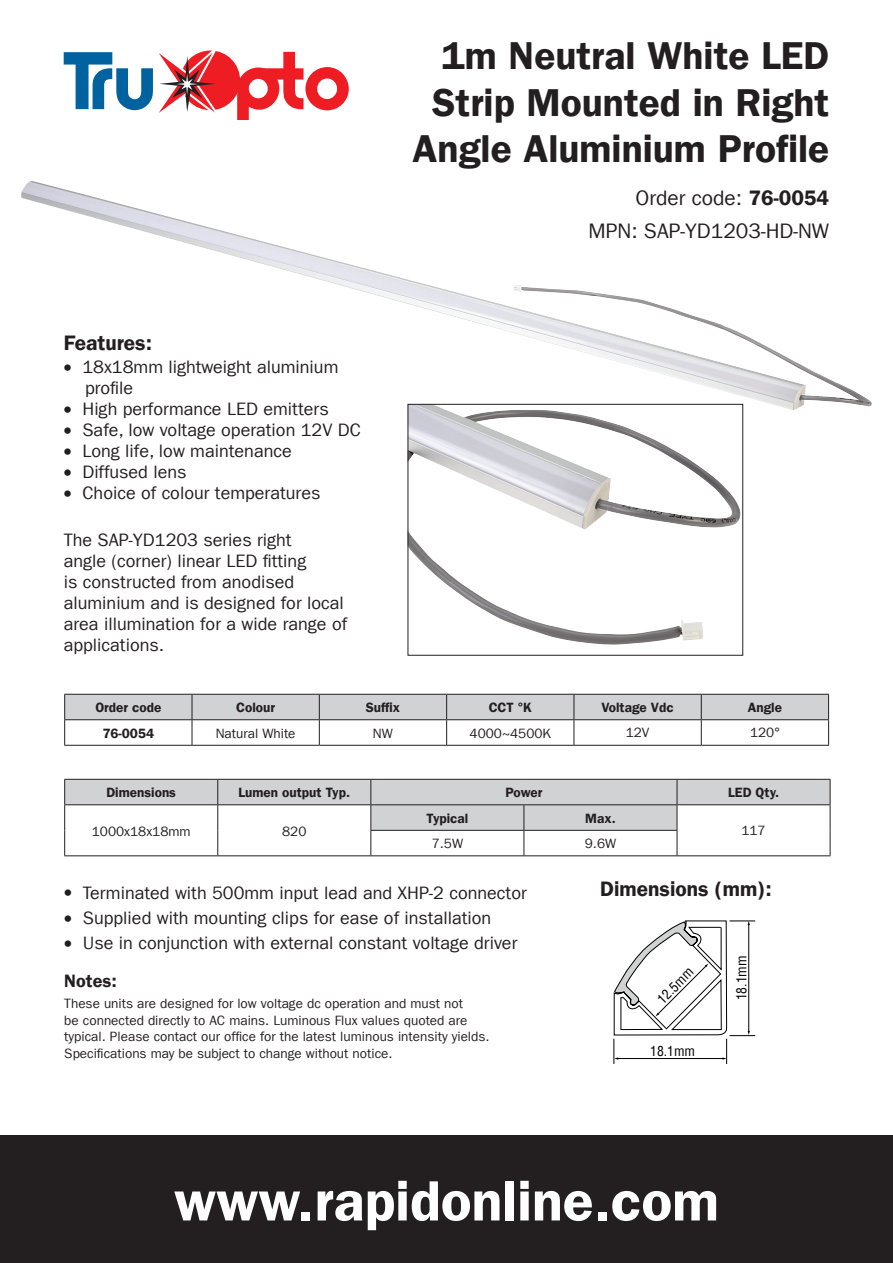
<style>
.page{position:relative;width:893px;height:1263px;background:#fff}
.page>*{position:absolute;margin:0;border:0;box-sizing:border-box;transform-origin:0 0}
.t1{font:57px "Franklin Gothic LT Com Dm";color:#fff}
.t2{font:39px/46.5px "Franklin Gothic LT Com Dm";color:#231f20;text-align:right}
.t3{font:21px/33.8px "Franklin Gothic LT Com";color:#231f20;text-align:right}
.t4{font:21px "Franklin Gothic LT Com Dm";color:#231f20}
.t5{font:18px/21px "Franklin Gothic LT Com";color:#231f20}
.t6{font:18px "Franklin Gothic LT Com Dm";color:#231f20}
.t7{font:13.5px/16.5px "Franklin Gothic LT Com";color:#231f20}
.t8{font:13.5px "Franklin Gothic LT Com Dm";color:#231f20}
.t9{font:condensed 13.5px "Helvetica LT Std";color:#000001}
.s1{font-family:"Times";font-size:22.5px}
.s2{font-family:"Franklin Gothic LT Com Dm"}
</style>
<div class="page">
<div style="left:0;top:1135px;width:893px;height:128px;background:#231f20"></div>
<div style="left:180px;top:51px;width:60px;height:59px;background:#ee1d23;border-radius:50%"></div>
<svg style="left:237px;top:52px;width:112px;height:67px"></svg>
<svg style="left:64px;top:50px;width:164px;height:63px"></svg>
<img style="left:410px;top:410px;width:331px;height:235px">
<img style="left:21px;top:181px;width:851px;height:229px">
<svg style="left:64px;top:694px;width:765px;height:51px"></svg>
<hr style="left:64px;top:745px;width:128px;height:1px;background:#231f20">
<hr style="left:192px;top:745px;width:127px;height:1px;background:#231f20">
<hr style="left:319px;top:745px;width:128px;height:1px;background:#231f20">
<hr style="left:447px;top:745px;width:127px;height:1px;background:#231f20">
<hr style="left:574px;top:745px;width:127px;height:1px;background:#231f20">
<hr style="left:701px;top:745px;width:128px;height:1px;background:#231f20">
<svg style="left:64px;top:779px;width:767px;height:76px"></svg>
<hr style="left:64px;top:855px;width:154px;height:1px;background:#231f20">
<hr style="left:218px;top:855px;width:153px;height:1px;background:#231f20">
<hr style="left:371px;top:855px;width:153px;height:1px;background:#231f20">
<hr style="left:524px;top:855px;width:153px;height:1px;background:#231f20">
<hr style="left:677px;top:855px;width:153px;height:1px;background:#231f20">
<svg style="left:614px;top:920px;width:141px;height:144px"></svg>
<p class="t4" style="left:64px;top:330px;width:90px">Features:</p>
<p class="t5" style="left:85px;top:357px;width:255px;text-indent:-21px"><span class="s1">•</span> 18x18mm lightweight aluminium profile</p>
<p class="t5" style="left:64px;top:399px;width:267px"><span class="s1">•</span> High performance LED emitters</p>
<p class="t5" style="left:64px;top:420px;width:299px"><span class="s1">•</span> Safe, low voltage operation 12V DC</p>
<p class="t5" style="left:64px;top:441px;width:230px"><span class="s1">•</span> Long life, low maintenance</p>
<p class="t5" style="left:64px;top:462px;width:124px"><span class="s1">•</span> Diffused lens</p>
<p class="t5" style="left:64px;top:483px;width:258px"><span class="s1">•</span> Choice of colour temperatures</p>
<p class="t5" style="left:64px;top:529px;width:285px">The SAP-YD1203 series right<br>angle (corner) linear LED fitting<br>is constructed from anodised aluminium and is designed for local area illumination for a wide range of applications.</p>
<h2 class="t2" style="left:413px;top:33px;width:418px">1m Neutral White LED<br>Strip Mounted in Right<br>Angle Aluminium Profile</h2>
<p class="t3" style="left:588px;top:181px;width:242px">Order code: <span class="s2">76-0054<br></span>MPN: SAP-YD1203-HD-NW</p>
<p class="t8" style="left:95px;top:699px;width:67px">Order code</p>
<p class="t8" style="left:236px;top:699px;width:40px">Colour</p>
<p class="t8" style="left:366px;top:699px;width:36px">Suffix</p>
<p class="t8" style="left:489px;top:699px;width:45px">CCT °K</p>
<p class="t8" style="left:602px;top:699px;width:74px">Voltage Vdc</p>
<p class="t8" style="left:748px;top:699px;width:36px">Angle</p>
<p class="t8" style="left:102px;top:726px;width:53px">76-0054</p>
<p class="t7" style="left:216px;top:725px;width:81px">Natural White</p>
<p class="t7" style="left:373px;top:725px;width:21px">NW</p>
<p class="t7" style="left:470px;top:725px;width:83px">4000~4500K</p>
<p class="t7" style="left:626px;top:724px;width:25px">12V</p>
<p class="t7" style="left:750px;top:724px;width:31px">120°</p>
<p class="t8" style="left:106px;top:784px;width:71px">Dimensions</p>
<p class="t8" style="left:238px;top:784px;width:113px">Lumen output Typ.</p>
<p class="t8" style="left:505px;top:784px;width:38px">Power</p>
<p class="t8" style="left:728px;top:784px;width:52px">LED Qty.</p>
<p class="t7" style="left:92px;top:823px;width:100px">1000x18x18mm</p>
<p class="t7" style="left:282px;top:823px;width:26px">820</p>
<p class="t8" style="left:426px;top:810px;width:43px">Typical</p>
<p class="t8" style="left:585px;top:810px;width:32px">Max.</p>
<p class="t7" style="left:741px;top:822px;width:26px">117</p>
<p class="t7" style="left:432px;top:835px;width:33px">7.5W</p>
<p class="t7" style="left:585px;top:835px;width:33px">9.6W</p>
<p class="t5" style="left:64px;top:882px;width:464px"><span class="s1">•</span> Terminated with 500mm input lead and XHP-2 connector</p>
<p class="t5" style="left:64px;top:907px;width:428px"><span class="s1">•</span> Supplied with mounting clips for ease of installation</p>
<p class="t5" style="left:64px;top:933px;width:455px"><span class="s1">•</span> Use in conjunction with external constant voltage driver</p>
<p class="t6" style="left:64px;top:970px;width:54px">Notes:</p>
<p class="t7" style="left:64px;top:995px;width:427px">These units are designed for low voltage dc operation and must not<br>be connected directly to AC mains. Luminous Flux values quoted are typical. Please contact our office for the latest luminous intensity yields.<br>Specifications may be subject to change without notice.</p>
<p class="t4" style="left:600px;top:877px;width:173px">Dimensions (mm):</p>
<p class="t9" style="left:654px;top:995px;width:46px;rotate:-45deg">12.5mm</p>
<p class="t9" style="left:733px;top:1000px;width:46px;rotate:-90deg">18.1mm</p>
<p class="t9" style="left:650px;top:1043px;width:46px">18.1mm</p>
<h1 class="t1" style="left:174px;top:1167px;width:546px">www.rapidonline.com</h1>
</div>
